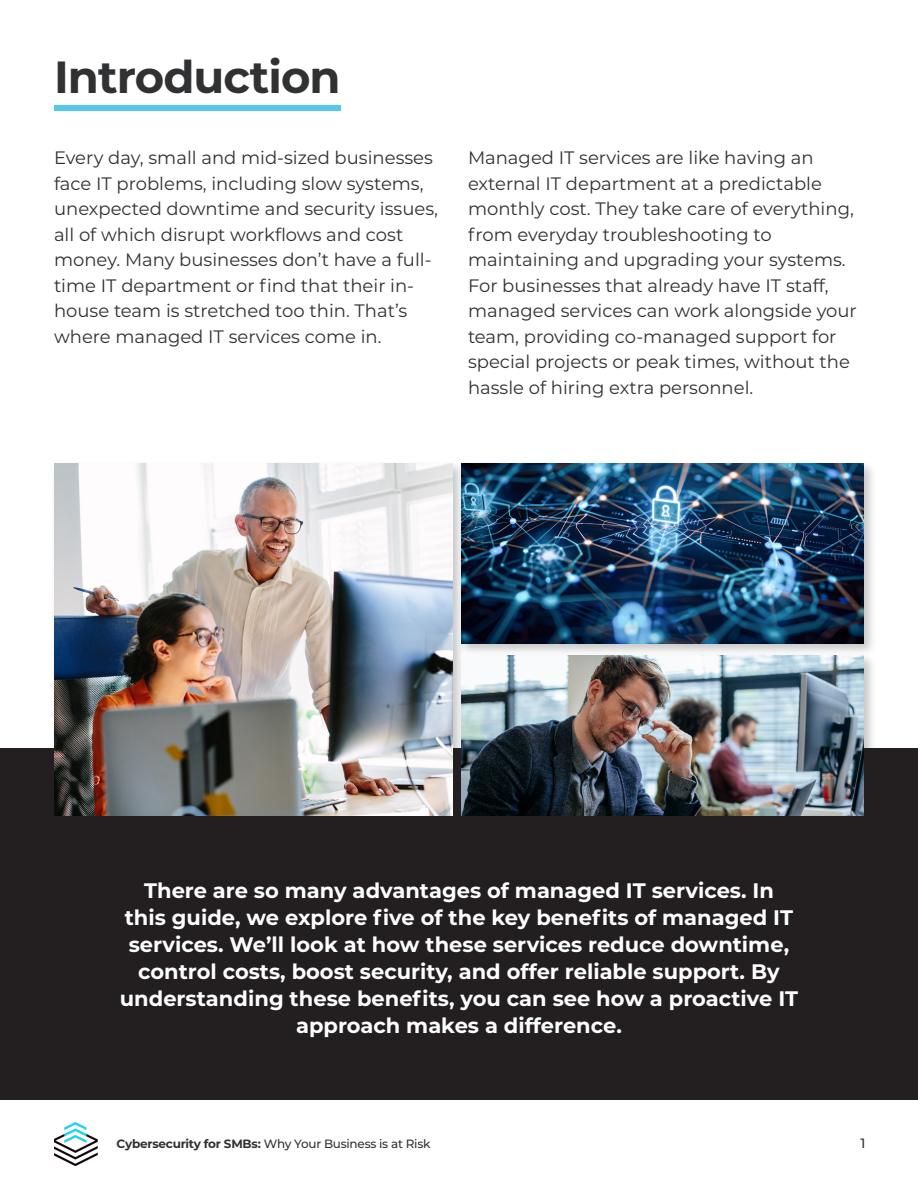
<style>
.page{position:relative;width:918px;height:1188px;background:#fff}
.page>*{position:absolute;margin:0;border:0;box-sizing:border-box;transform-origin:0 0}
.Paragraph_Style_1{font:700 45px "Montserrat";letter-spacing:-.02em;color:#2f3132}
.t1{font:700 21px/27px "Montserrat";color:#fff;text-align:center}
.t2{font:18px/25.5px "Montserrat";color:#2f3132}
.t3{font:500 13.5px "Montserrat";color:#2f3132}
.t4{font:500 12px "Montserrat";letter-spacing:-.02em;color:#2f3132}
.s1{font-weight:700}
</style>
<div class="page">
<img style="left:54px;top:1122px;width:44px;height:43px">
<div style="left:54px;top:106px;width:286px;height:5px;background:#55c9ea"></div>
<div style="left:0;top:748px;width:918px;height:352px;background:#231f20"></div>
<div style="left:51px;top:460px;width:414px;height:368px;background:#231f20;opacity:.25"></div>
<img style="left:54px;top:463px;width:398px;height:352px">
<div style="left:458px;top:460px;width:419px;height:196px;background:#231f20;opacity:.25"></div>
<img style="left:461px;top:463px;width:403px;height:181px">
<div style="left:458px;top:652px;width:419px;height:176px;background:#231f20;opacity:.25"></div>
<img style="left:461px;top:656px;width:403px;height:159px">
<p class="Paragraph_Style_1" style="left:54px;top:44px;width:288px">Introduction</p>
<p class="t2" style="left:54px;top:145px;width:385px">Every day, small and mid-sized businesses face IT problems, including slow systems, unexpected downtime and security issues, all of which disrupt workflows and cost money. Many businesses don’t have a full&shy;time IT department or find that their in&shy;house team is stretched too thin. That’s where managed IT services come in.</p>
<p class="t2" style="left:468px;top:145px;width:390px">Managed IT services are like having an external IT department at a predictable monthly cost. They take care of everything, from everyday troubleshooting to maintaining and upgrading your systems.<br>For businesses that already have IT staff, managed services can work alongside your team, providing co-managed support for special projects or peak times, without the hassle of hiring extra personnel.</p>
<p class="t1" style="left:120px;top:876px;width:680px">There are so many advantages of managed IT services. In<br>this guide, we explore five of the key benefits of managed IT services. We’ll look at how these services reduce downtime, control costs, boost security, and offer reliable support. By understanding these benefits, you can see how a proactive IT approach makes a difference.</p>
<p class="t4" style="left:117px;top:1135px;width:315px"><span class="s1">Cybersecurity for SMBs:</span> Why Your Business is at Risk</p>
<p class="t3" style="left:861px;top:1133px;width:6px">1</p>
</div>
